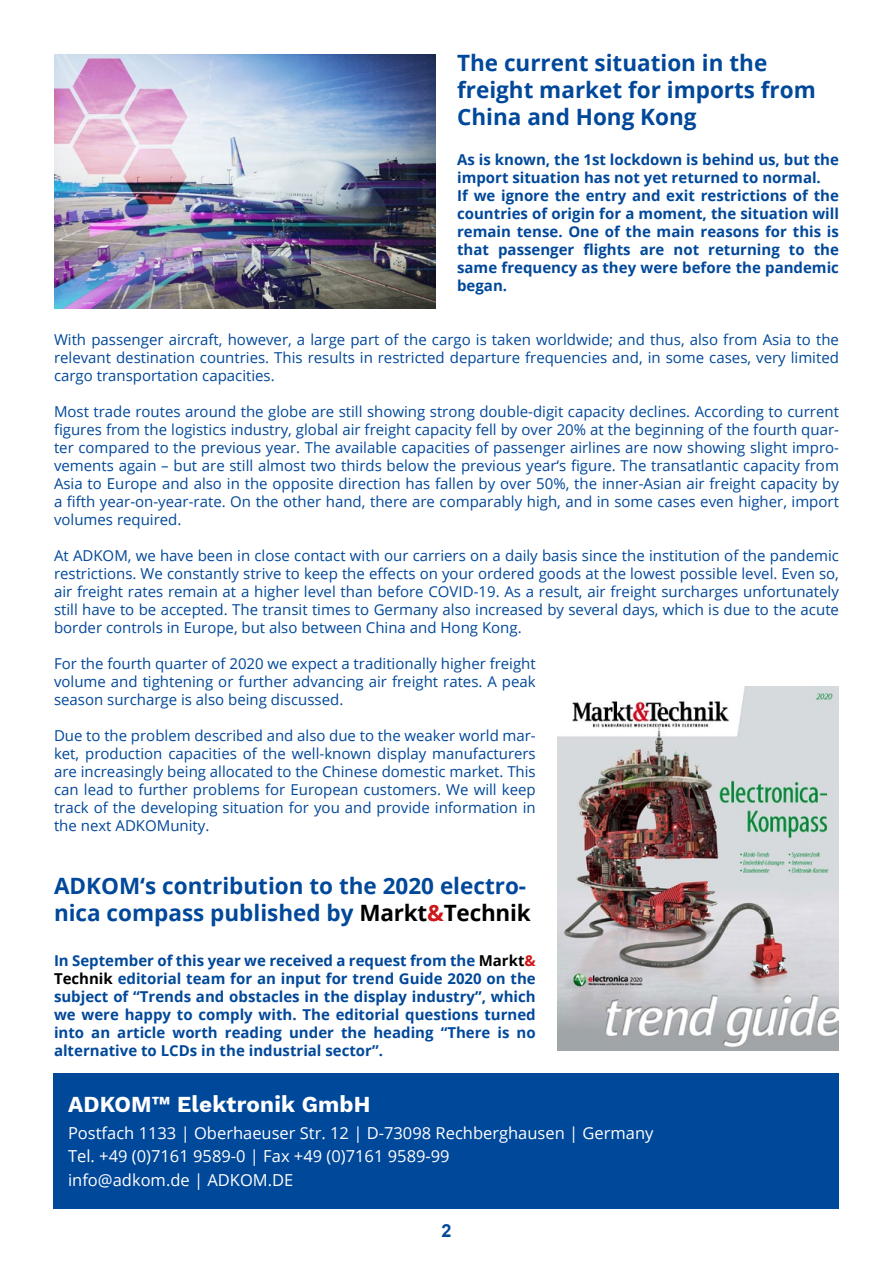
<style>
.page{position:relative;width:893px;height:1263px;background:#fff}
.page>*{position:absolute;margin:0;border:0;box-sizing:border-box;transform-origin:0 0}
.t1{font:700 22.5px/27px "Open Sans";color:#00489a}
.t2{font:700 22.5px "Work Sans";letter-spacing:.01em;color:#fff}
.t3{font:700 18px "Arial";color:#00489a}
.t4{font:16.5px/23.4px "Open Sans";color:#fff}
.t5{font:15px/18px "Open Sans";color:#00489a;text-align:justify}
.t6{font:700 15px/18px "Open Sans";color:#00489a}
.s1{color:#000}
.s2{color:#cd1719}
</style>
<div class="page">
<div style="left:54px;top:1073px;width:785px;height:136px;background:#00489a"></div>
<img style="left:54px;top:54px;width:382px;height:255px">
<img style="left:557px;top:686px;width:282px;height:364px">
<h1 class="t1" style="left:457px;top:49px;width:360px">The current situation in the freight market for imports from<br>China and Hong Kong</h1>
<p class="t6" style="left:457px;top:150px;width:383px">As is known, the 1st lockdown is behind us, but the import situation has not yet returned to normal.<br>If we ignore the entry and exit restrictions of the countries of origin for a moment, the situation will remain tense. One of the main reasons for this is that passenger flights are not returning to the same frequency as they were before the pandemic began.</p>
<p class="t5" style="left:54px;top:330px;width:786px">With passenger aircraft, however, a large part of the cargo is taken worldwide; and thus, also from Asia to the relevant destination countries. This results in restricted departure frequencies and, in some cases, very limited cargo transportation capacities.</p>
<p class="t5" style="left:54px;top:402px;width:786px">Most trade routes around the globe are still showing strong double-digit capacity declines. According to current figures from the logistics industry, global air freight capacity fell by over 20% at the beginning of the fourth quar&shy;ter compared to the previous year. The available capacities of passenger airlines are now showing slight impro&shy;vements again – but are still almost two thirds below the previous year‘s figure. The transatlantic capacity from Asia to Europe and also in the opposite direction has fallen by over 50%, the inner-Asian air freight capacity by a fifth year-on-year-rate. On the other hand, there are comparably high, and in some cases even higher, import volumes required.</p>
<p class="t5" style="left:54px;top:546px;width:786px">At ADKOM, we have been in close contact with our carriers on a daily basis since the institution of the pandemic restrictions. We constantly strive to keep the effects on your ordered goods at the lowest possible level. Even so, air freight rates remain at a higher level than before COVID-19. As a result, air freight surcharges unfortunately still have to be accepted. The transit times to Germany also increased by several days, which is due to the acute border controls in Europe, but also between China and Hong Kong.</p>
<p class="t5" style="left:54px;top:654px;width:483px">For the fourth quarter of 2020 we expect a traditionally higher freight volume and tightening or further advancing air freight rates. A peak season surcharge is also being discussed.</p>
<p class="t5" style="left:54px;top:726px;width:483px">Due to the problem described and also due to the weaker world mar&shy;ket, production capacities of the well-known display manufacturers are increasingly being allocated to the Chinese domestic market. This can lead to further problems for European customers. We will keep track of the developing situation for you and provide information in the next ADKOMunity.</p>
<h1 class="t1" style="left:54px;top:872px;width:478px">ADKOM‘s contribution to the 2020 electro&shy;nica compass published by <span class="s1">Markt</span><span class="s2">&amp;</span><span class="s1">Technik</span></h1>
<p class="t6" style="left:54px;top:951px;width:483px;text-align:justify">In September of this year we received a request from the <span class="s1">Markt</span><span class="s2">&amp; </span><span class="s1">Technik</span> editorial team for an input for trend Guide 2020 on the subject of “Trends and obstacles in the display industry”, which we were happy to comply with. The editorial questions turned into an article worth reading under the heading “There is no alternative to LCDs in the industrial sector”.</p>
<h1 class="t2" style="left:68px;top:1087px;width:304px">ADKOM™ Elektronik GmbH</h1>
<p class="t4" style="left:68px;top:1120px;width:587px">Postfach 1133 | Oberhaeuser Str. 12 | D-73098 Rechberghausen | Germany<br>Tel. +49 (0)7161 9589-0 | Fax +49 (0)7161 9589-99<br>info@adkom.de | ADKOM.DE</p>
<p class="t3" style="left:441px;top:1218px;width:12px">2</p>
</div>
